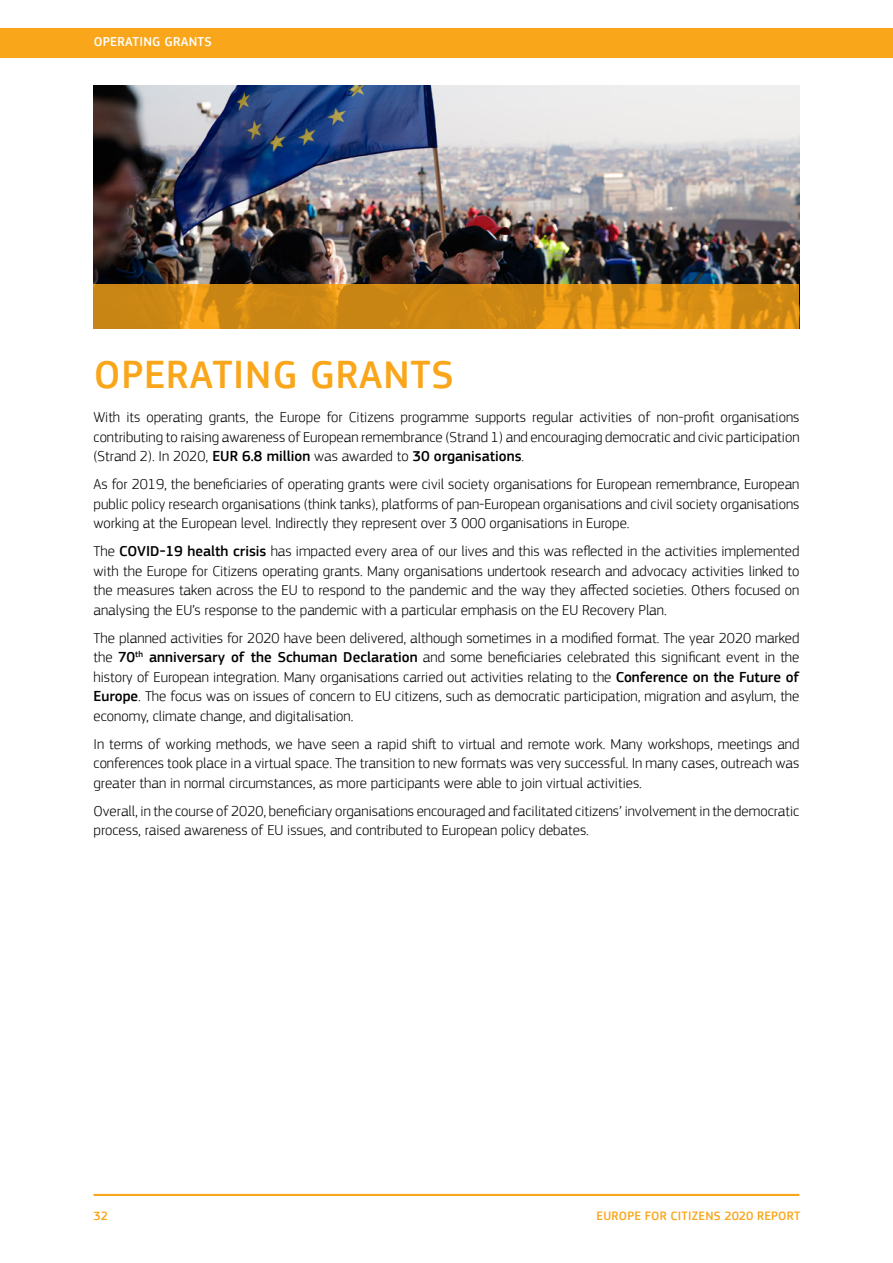
<style>
.page{position:relative;width:893px;height:1263px;background:#fff}
.page>*{position:absolute;margin:0;border:0;box-sizing:border-box;transform-origin:0 0}
.t1{font:500 40.5px "EC Square Sans Pro";letter-spacing:.02em;color:#faa61a}
.t2{font:300 15px/19.5px "EC Square Sans Pro";color:#000;text-align:justify}
.t3{font:500 13.35px "EC Square Sans Pro";letter-spacing:.02em;color:#fff}
.t4{font:500 12.6px "EC Square Sans Pro";letter-spacing:.02em;color:#faa61a}
.s1{font-weight:500}
</style>
<div class="page">
<hr style="left:94px;top:1194px;width:705px;height:2px;background:#faa61a">
<div style="left:0;top:28px;width:893px;height:29px;background:#faa61a"></div>
<img style="left:94px;top:85px;width:705px;height:199px">
<svg style="left:94px;top:284px;width:705px;height:44px;background:#d58d14"></svg>
<p class="t3" style="left:94px;top:34px;width:120px">OPERATING GRANTS</p>
<h1 class="t1" style="left:94px;top:351px;width:361px">OPERATING GRANTS</h1>
<p class="t2" style="left:94px;top:407px;width:707px">With its operating grants, the Europe for Citizens programme supports regular activities of non-profit organisations contributing to raising awareness of European remembrance (Strand 1) and encouraging democratic and civic participation (Strand 2). In 2020, <span class="s1">EUR 6.8 million</span> was awarded to <span class="s1">30 organisations</span>.</p>
<p class="t2" style="left:94px;top:474px;width:707px">As for 2019, the beneficiaries of operating grants were civil society organisations for European remembrance, European public policy research organisations (think tanks), platforms of pan-European organisations and civil society organisations working at the European level. Indirectly they represent over 3 000 organisations in Europe.</p>
<p class="t2" style="left:94px;top:541px;width:707px">The <span class="s1">COVID-19 health crisis</span> has impacted every area of our lives and this was reflected in the activities implemented with the Europe for Citizens operating grants. Many organisations undertook research and advocacy activities linked to the measures taken across the EU to respond to the pandemic and the way they affected societies. Others focused on analysing the EU’s response to the pandemic with a particular emphasis on the EU Recovery Plan.</p>
<p class="t2" style="left:94px;top:628px;width:707px">The planned activities for 2020 have been delivered, although sometimes in a modified format. The year 2020 marked the <span class="s1">70</span><sup>th</sup> <span class="s1">anniversary of the Schuman Declaration</span> and some beneficiaries celebrated this significant event in the history of European integration. Many organisations carried out activities relating to the <span class="s1">Conference on the Future of Europe</span>. The focus was on issues of concern to EU citizens, such as democratic participation, migration and asylum, the economy, climate change, and digitalisation.</p>
<p class="t2" style="left:94px;top:734px;width:707px">In terms of working methods, we have seen a rapid shift to virtual and remote work. Many workshops, meetings and conferences took place in a virtual space. The transition to new formats was very successful. In many cases, outreach was greater than in normal circumstances, as more participants were able to join virtual activities.</p>
<p class="t2" style="left:94px;top:801px;width:707px">Overall, in the course of 2020, beneficiary organisations encouraged and facilitated citizens’ involvement in the democratic process, raised awareness of EU issues, and contributed to European policy debates.</p>
<p class="t4" style="left:94px;top:1208px;width:16px">32</p>
<p class="t4" style="left:596px;top:1208px;width:205px">EUROPE FOR CITIZENS 2020 REPORT</p>
</div>
